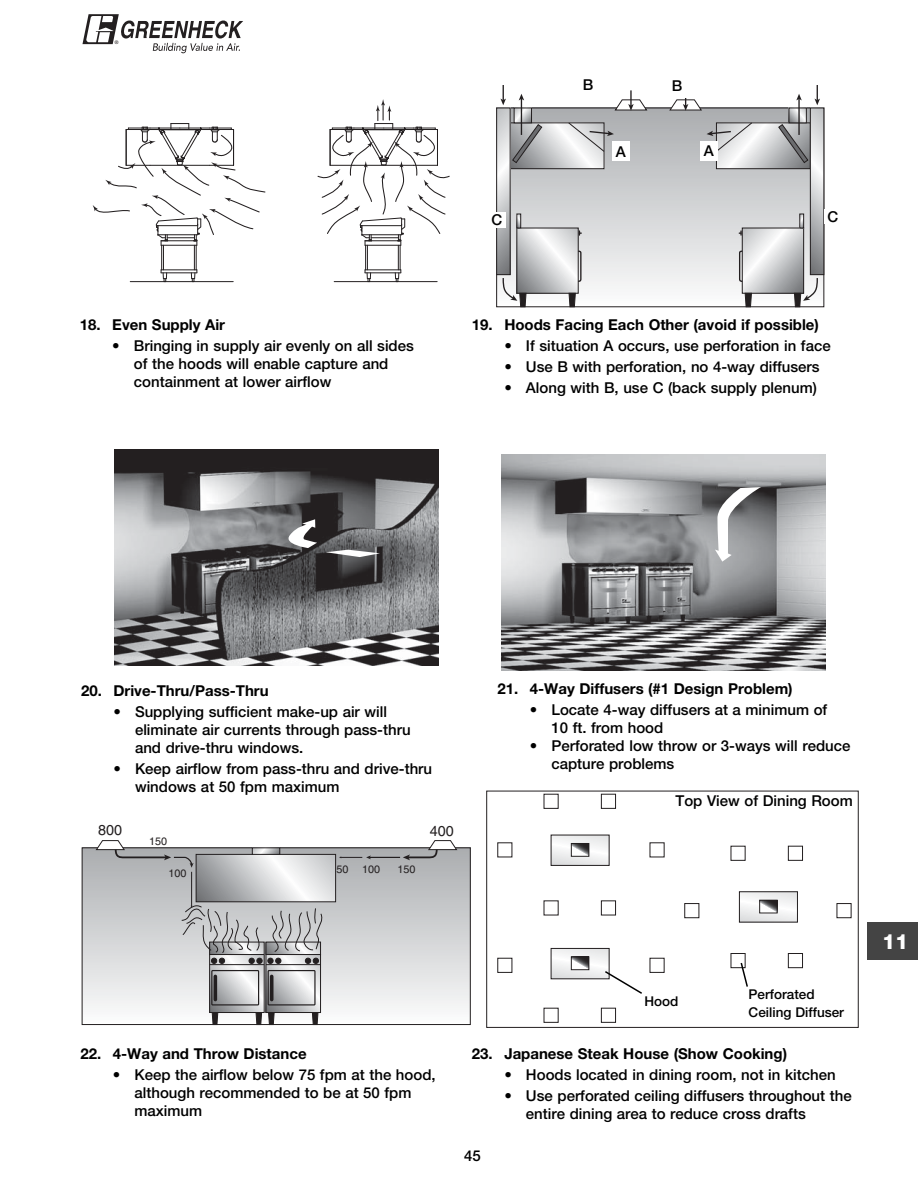
<style>
.page{position:relative;width:918px;height:1188px;background:#fff}
.page>*{position:absolute;margin:0;border:0;box-sizing:border-box;transform-origin:0 0}
.t1{font:800 21px "Helvetica Neue LT Std";color:#fff}
.t2{font:500 15px/18px "Helvetica Neue LT Std";color:#000}
.t3{font:700 15px "Helvetica Neue LT Std";color:#000}
.t4{font:14.4px "Helvetica";color:#231f20}
.t5{font:500 13.5px/18px "Helvetica Neue LT Std";color:#000}
.t6{font:10.8px "Helvetica";color:#231f20}
.t7{font:4.8px "Helvetica";color:#231f20}
</style>
<div class="page">
<svg style="left:82px;top:14px;width:161px;height:39px"></svg>
<div style="left:486px;top:791px;width:373px;height:237px;border:1px solid #231f20"></div>
<svg style="left:553px;top:837px;width:54px;height:27px"></svg>
<div style="left:551px;top:835px;width:58px;height:31px;border:1px solid #231f20"></div>
<svg style="left:573px;top:845px;width:14px;height:10px"></svg>
<div style="left:571px;top:843px;width:18px;height:14px;border:1px solid #231f20"></div>
<svg style="left:553px;top:950px;width:54px;height:27px"></svg>
<div style="left:551px;top:948px;width:58px;height:31px;border:1px solid #231f20"></div>
<svg style="left:573px;top:959px;width:14px;height:9px"></svg>
<div style="left:571px;top:957px;width:18px;height:13px;border:1px solid #231f20"></div>
<svg style="left:741px;top:893px;width:55px;height:27px"></svg>
<div style="left:739px;top:891px;width:59px;height:31px;border:1px solid #231f20"></div>
<svg style="left:761px;top:902px;width:15px;height:9px"></svg>
<div style="left:759px;top:900px;width:19px;height:13px;border:1px solid #231f20"></div>
<div style="left:497px;top:842px;width:15px;height:15px;border:1px solid #231f20"></div>
<div style="left:650px;top:958px;width:14px;height:15px;border:1px solid #231f20"></div>
<div style="left:497px;top:958px;width:15px;height:15px;border:1px solid #231f20"></div>
<div style="left:601px;top:794px;width:15px;height:15px;border:1px solid #231f20"></div>
<div style="left:544px;top:794px;width:15px;height:15px;border:1px solid #231f20"></div>
<div style="left:601px;top:901px;width:15px;height:14px;border:1px solid #231f20"></div>
<div style="left:601px;top:1008px;width:15px;height:15px;border:1px solid #231f20"></div>
<div style="left:544px;top:1008px;width:15px;height:15px;border:1px solid #231f20"></div>
<div style="left:837px;top:903px;width:14px;height:15px;border:1px solid #231f20"></div>
<div style="left:684px;top:903px;width:15px;height:15px;border:1px solid #231f20"></div>
<div style="left:788px;top:846px;width:15px;height:15px;border:1px solid #231f20"></div>
<div style="left:731px;top:846px;width:14px;height:15px;border:1px solid #231f20"></div>
<div style="left:788px;top:953px;width:15px;height:15px;border:1px solid #231f20"></div>
<div style="left:731px;top:953px;width:14px;height:15px;border:1px solid #231f20"></div>
<div style="left:82px;top:848px;width:388px;height:177px;background:linear-gradient(to bottom,#a9acae,#fcfcfc)"></div>
<div style="left:82px;top:848px;width:389px;height:177px;border:1px solid #231f20"></div>
<svg style="left:198px;top:856px;width:136px;height:44px"></svg>
<div style="left:196px;top:854px;width:140px;height:48px;border:1px solid #231f20"></div>
<svg style="left:254px;top:850px;width:24px;height:3px"></svg>
<div style="left:252px;top:848px;width:28px;height:7px;border:1px solid #231f20"></div>
<svg style="left:211px;top:965px;width:51px;height:46px"></svg>
<div style="left:209px;top:954px;width:55px;height:59px;border:1px solid #231f20"></div>
<svg style="left:212px;top:1012px;width:6px;height:13px"></svg>
<svg style="left:256px;top:1012px;width:6px;height:13px"></svg>
<hr style="left:210px;top:964px;width:54px;height:1px;background:#231f20">
<hr style="left:214px;top:976px;width:3px;height:24px;background:#231f20">
<div style="left:211px;top:970px;width:48px;height:36px;border:1px solid #231f20"></div>
<svg style="left:268px;top:965px;width:51px;height:46px"></svg>
<div style="left:266px;top:954px;width:55px;height:59px;border:1px solid #231f20"></div>
<svg style="left:268px;top:1012px;width:7px;height:13px"></svg>
<svg style="left:312px;top:1012px;width:6px;height:13px"></svg>
<hr style="left:266px;top:964px;width:55px;height:1px;background:#231f20">
<hr style="left:270px;top:976px;width:3px;height:24px;background:#231f20">
<div style="left:268px;top:970px;width:48px;height:36px;border:1px solid #231f20"></div>
<svg style="left:403px;top:840px;width:55px;height:20px"></svg>
<svg style="left:95px;top:840px;width:99px;height:28px"></svg>
<hr style="left:191px;top:872px;width:1px;height:34px;background:#231f20">
<svg style="left:181px;top:903px;width:143px;height:61px;background:#b8b9ba"></svg>
<hr style="left:370px;top:857px;width:30px;height:1px;background:#231f20">
<svg style="left:339px;top:855px;width:32px;height:4px"></svg>
<img style="left:502px;top:455px;width:324px;height:216px">
<img style="left:715px;top:487px;width:48px;height:75px">
<img style="left:114px;top:449px;width:324px;height:216px">
<img style="left:287px;top:525px;width:30px;height:23px">
<img style="left:326px;top:550px;width:54px;height:7px">
<div style="left:497px;top:108px;width:327px;height:199px;background:linear-gradient(to bottom,#aaacaf,#f9fafa)"></div>
<svg style="left:718px;top:125px;width:91px;height:42px"></svg>
<div style="left:716px;top:123px;width:95px;height:46px;border:1px solid #231f20"></div>
<svg style="left:778px;top:124px;width:30px;height:39px"></svg>
<svg style="left:791px;top:110px;width:14px;height:11px"></svg>
<div style="left:789px;top:108px;width:18px;height:15px;border:1px solid #231f20"></div>
<hr style="left:798px;top:98px;width:2px;height:37px;background:#231f20">
<svg style="left:796px;top:94px;width:6px;height:6px"></svg>
<svg style="left:812px;top:110px;width:10px;height:163px;background:#c5c7c8"></svg>
<div style="left:810px;top:108px;width:14px;height:167px;border:1px solid #231f20"></div>
<svg style="left:744px;top:230px;width:58px;height:61px"></svg>
<div style="left:742px;top:228px;width:62px;height:65px;border:1px solid #231f20"></div>
<svg style="left:745px;top:293px;width:7px;height:14px"></svg>
<div style="left:800px;top:214px;width:4px;height:14px;border:1px solid #231f20"></div>
<svg style="left:739px;top:231px;width:3px;height:4px"></svg>
<svg style="left:738px;top:250px;width:6px;height:33px"></svg>
<svg style="left:815px;top:85px;width:5px;height:20px"></svg>
<svg style="left:794px;top:277px;width:25px;height:30px"></svg>
<svg style="left:707px;top:122px;width:45px;height:30px"></svg>
<svg style="left:512px;top:125px;width:90px;height:42px"></svg>
<div style="left:510px;top:123px;width:94px;height:46px;border:1px solid #231f20"></div>
<svg style="left:512px;top:124px;width:30px;height:39px"></svg>
<svg style="left:516px;top:110px;width:14px;height:11px"></svg>
<div style="left:514px;top:108px;width:18px;height:15px;border:1px solid #231f20"></div>
<hr style="left:521px;top:98px;width:1px;height:37px;background:#231f20">
<svg style="left:519px;top:94px;width:5px;height:6px"></svg>
<svg style="left:498px;top:110px;width:10px;height:163px"></svg>
<div style="left:496px;top:108px;width:14px;height:167px;border:1px solid #231f20"></div>
<svg style="left:519px;top:230px;width:57px;height:61px"></svg>
<svg style="left:569px;top:293px;width:7px;height:14px"></svg>
<div style="left:517px;top:214px;width:4px;height:14px;border:1px solid #231f20"></div>
<svg style="left:577px;top:250px;width:5px;height:33px"></svg>
<svg style="left:500px;top:85px;width:6px;height:20px"></svg>
<svg style="left:502px;top:277px;width:24px;height:30px"></svg>
<svg style="left:568px;top:122px;width:46px;height:30px"></svg>
<svg style="left:615px;top:90px;width:32px;height:21px"></svg>
<svg style="left:669px;top:98px;width:33px;height:13px"></svg>
<svg style="left:317px;top:99px;width:133px;height:183px"></svg>
<svg style="left:93px;top:123px;width:173px;height:159px"></svg>
<svg style="left:603px;top:970px;width:39px;height:24px"></svg>
<svg style="left:739px;top:961px;width:9px;height:26px"></svg>
<div style="left:612px;top:142px;width:17px;height:19px;background:#fff"></div>
<div style="left:700px;top:141px;width:17px;height:19px;background:#fff"></div>
<div style="left:488px;top:213px;width:18px;height:15px;background:#fff"></div>
<div style="left:867px;top:922px;width:51px;height:38px;background:#444"></div>
<p class="t7" style="left:115px;top:41px;width:5px">®</p>
<p class="t3" style="left:80px;top:319px;width:147px">18. Even Supply Air</p>
<p class="t2" style="left:134px;top:338px;width:282px;text-indent:-22px">• Bringing in supply air evenly on all sides of the hoods will enable capture and containment at lower airflow</p>
<p class="t2" style="left:583px;top:78px;width:12px">B</p>
<p class="t2" style="left:672px;top:78px;width:12px">B</p>
<p class="t2" style="left:616px;top:144px;width:12px">A</p>
<p class="t2" style="left:704px;top:144px;width:12px">A</p>
<p class="t2" style="left:492px;top:212px;width:12px">C</p>
<p class="t2" style="left:827px;top:209px;width:12px">C</p>
<p class="t3" style="left:472px;top:319px;width:349px">19. Hoods Facing Each Other (avoid if possible)</p>
<p class="t2" style="left:504px;top:338px;width:328px">• If situation A occurs, use perforation in face</p>
<p class="t2" style="left:504px;top:360px;width:317px">• Use B with perforation, no 4-way diffusers</p>
<p class="t2" style="left:504px;top:381px;width:314px">• Along with B, use C (back supply plenum)</p>
<p class="t3" style="left:81px;top:685px;width:189px">20. Drive-Thru/Pass-Thru</p>
<p class="t2" style="left:135px;top:705px;width:277px;text-indent:-22px">• Supplying sufficient make-up air will eliminate air currents through pass-thru and drive-thru windows.</p>
<p class="t2" style="left:135px;top:762px;width:299px;text-indent:-22px">• Keep airflow from pass-thru and drive-thru windows at 50 fpm maximum</p>
<p class="t4" style="left:98px;top:825px;width:26px">800</p>
<p class="t4" style="left:430px;top:825px;width:26px">400</p>
<p class="t6" style="left:149px;top:838px;width:20px">150</p>
<p class="t6" style="left:397px;top:866px;width:20px">150</p>
<p class="t6" style="left:169px;top:869px;width:20px">100</p>
<p class="t6" style="left:337px;top:866px;width:45px">50 100</p>
<p class="t3" style="left:497px;top:683px;width:297px">21. 4-Way Diffusers (#1 Design Problem)</p>
<p class="t2" style="left:551px;top:703px;width:277px;text-indent:-22px">• Locate 4-way diffusers at a minimum of<br>10 ft. from hood</p>
<p class="t2" style="left:551px;top:739px;width:301px;text-indent:-22px">• Perforated low throw or 3-ways will reduce capture problems</p>
<p class="t2" style="left:676px;top:793px;width:179px">Top View of Dining Room</p>
<p class="t3" style="left:80px;top:1048px;width:228px">22. 4-Way and Throw Distance</p>
<p class="t2" style="left:134px;top:1067px;width:303px;text-indent:-22px">• Keep the airflow below 75 fpm at the hood, although recommended to be at 50 fpm maximum</p>
<p class="t5" style="left:644px;top:993px;width:36px">Hood</p>
<p class="t5" style="left:749px;top:987px;width:97px">Perforated<br>Ceiling Diffuser</p>
<p class="t3" style="left:472px;top:1048px;width:317px">23. Japanese Steak House (Show Cooking)</p>
<p class="t2" style="left:504px;top:1067px;width:333px">• Hoods located in dining room, not in kitchen</p>
<p class="t2" style="left:526px;top:1089px;width:327px;text-indent:-22px">• Use perforated ceiling diffusers throughout the entire dining area to reduce cross drafts</p>
<p class="t2" style="left:464px;top:1149px;width:18px">45</p>
<h1 class="t1" style="left:882px;top:934px;width:28px">11</h1>
</div>
